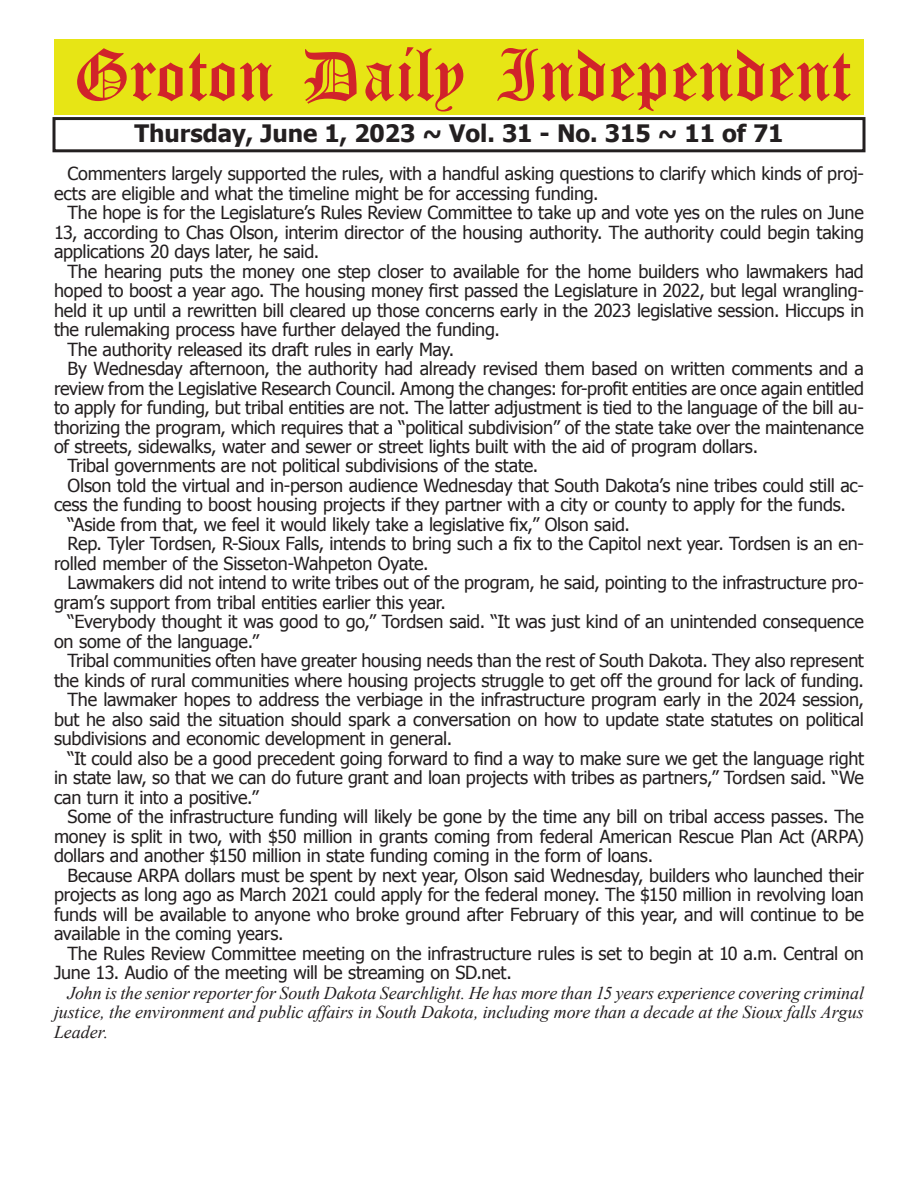
<style>
.page{position:relative;width:918px;height:1188px;background:#fff}
.page>*{position:absolute;margin:0;border:0;box-sizing:border-box;transform-origin:0 0}
.t1{font:54px "Old English Five";color:#d1232a}
.t2{font:700 24px "Tahoma";color:#231f20}
.t3{font:18px/19.5px "Tahoma";letter-spacing:-.01em;color:#231f20}
.t4{font:italic 18px/19.5px "Times New Roman";letter-spacing:-.005em;color:#231f20;text-align:justify}
</style>
<div class="page">
<div style="left:52px;top:117px;width:814px;height:35px;border:3px solid #231f20"></div>
<div style="left:54px;top:40px;width:810px;height:75px;background:#e7e515"></div>
<h1 class="t1" style="left:73px;top:50px;width:779px">Groton Daily Independent</h1>
<h2 class="t2" style="left:135px;top:116px;width:651px">Thursday, June 1, 2023 ~ Vol. 31 - No. 315 ~ 11 of 71</h2>
<p class="t3" style="left:54px;top:163px;width:812px;text-indent:14px">Commenters largely supported the rules, with a handful asking questions to clarify which kinds of proj&shy;ects are eligible and what the timeline might be for accessing funding.</p>
<p class="t3" style="left:54px;top:202px;width:812px;text-align:justify;text-indent:14px">The hope is for the Legislature’s Rules Review Committee to take up and vote yes on the rules on June 13, according to Chas Olson, interim director of the housing authority. The authority could begin taking applications 20 days later, he said.</p>
<p class="t3" style="left:68px;top:260px;width:798px">The hearing puts the money one step closer to available for the home builders who lawmakers had</p>
<p class="t3" style="left:54px;top:280px;width:812px">hoped to boost a year ago. The housing money first passed the Legislature in 2022, but legal wrangling-</p>
<p class="t3" style="left:54px;top:299px;width:812px">held it up until a rewritten bill cleared up those concerns early in the 2023 legislative session. Hiccups in</p>
<p class="t3" style="left:54px;top:319px;width:447px">the rulemaking process have further delayed the funding.</p>
<p class="t3" style="left:68px;top:338px;width:388px">The authority released its draft rules in early May.</p>
<p class="t3" style="left:68px;top:358px;width:798px">By Wednesday afternoon, the authority had already revised them based on written comments and a</p>
<p class="t3" style="left:54px;top:377px;width:812px">review from the Legislative Research Council. Among the changes: for-profit entities are once again entitled</p>
<p class="t3" style="left:54px;top:397px;width:812px">to apply for funding, but tribal entities are not. The latter adjustment is tied to the language of the bill au-</p>
<p class="t3" style="left:54px;top:416px;width:811px">thorizing the program, which requires that a “political subdivision” of the state take over the maintenance</p>
<p class="t3" style="left:54px;top:436px;width:706px">of streets, sidewalks, water and sewer or street lights built with the aid of program dollars.</p>
<p class="t3" style="left:68px;top:455px;width:472px">Tribal governments are not political subdivisions of the state.</p>
<p class="t3" style="left:68px;top:475px;width:798px">Olson told the virtual and in-person audience Wednesday that South Dakota’s nine tribes could still ac-</p>
<p class="t3" style="left:54px;top:494px;width:794px">cess the funding to boost housing projects if they partner with a city or county to apply for the funds.</p>
<p class="t3" style="left:68px;top:514px;width:564px">“Aside from that, we feel it would likely take a legislative fix,” Olson said.</p>
<p class="t3" style="left:68px;top:533px;width:798px">Rep. Tyler Tordsen, R-Sioux Falls, intends to bring such a fix to the Capitol next year. Tordsen is an en-</p>
<p class="t3" style="left:54px;top:553px;width:376px">rolled member of the Sisseton-Wahpeton Oyate.</p>
<p class="t3" style="left:68px;top:572px;width:798px">Lawmakers did not intend to write tribes out of the program, he said, pointing to the infrastructure pro-</p>
<p class="t3" style="left:54px;top:592px;width:393px">gram’s support from tribal entities earlier this year.</p>
<p class="t3" style="left:68px;top:611px;width:798px">“Everybody thought it was good to go,” Tordsen said. “It was just kind of an unintended consequence</p>
<p class="t3" style="left:54px;top:631px;width:207px">on some of the language.”</p>
<p class="t3" style="left:68px;top:650px;width:798px">Tribal communities often have greater housing needs than the rest of South Dakota. They also represent</p>
<p class="t3" style="left:54px;top:670px;width:812px">the kinds of rural communities where housing projects struggle to get off the ground for lack of funding.</p>
<p class="t3" style="left:68px;top:689px;width:798px">The lawmaker hopes to address the verbiage in the infrastructure program early in the 2024 session,</p>
<p class="t3" style="left:54px;top:709px;width:812px">but he also said the situation should spark a conversation on how to update state statutes on political</p>
<p class="t3" style="left:54px;top:728px;width:400px">subdivisions and economic development in general.</p>
<p class="t3" style="left:68px;top:748px;width:798px">“It could also be a good precedent going forward to find a way to make sure we get the language right</p>
<p class="t3" style="left:54px;top:767px;width:812px">in state law, so that we can do future grant and loan projects with tribes as partners,” Tordsen said. “We</p>
<p class="t3" style="left:54px;top:787px;width:206px">can turn it into a positive.”</p>
<p class="t3" style="left:68px;top:806px;width:798px">Some of the infrastructure funding will likely be gone by the time any bill on tribal access passes. The</p>
<p class="t3" style="left:54px;top:826px;width:812px">money is split in two, with $50 million in grants coming from federal American Rescue Plan Act (ARPA)</p>
<p class="t3" style="left:54px;top:845px;width:601px">dollars and another $150 million in state funding coming in the form of loans.</p>
<p class="t3" style="left:68px;top:865px;width:798px">Because ARPA dollars must be spent by next year, Olson said Wednesday, builders who launched their</p>
<p class="t3" style="left:54px;top:884px;width:812px">projects as long ago as March 2021 could apply for the federal money. The $150 million in revolving loan</p>
<p class="t3" style="left:54px;top:904px;width:812px">funds will be available to anyone who broke ground after February of this year, and will continue to be</p>
<p class="t3" style="left:54px;top:923px;width:231px">available in the coming years.</p>
<p class="t3" style="left:68px;top:943px;width:798px">The Rules Review Committee meeting on the infrastructure rules is set to begin at 10 a.m. Central on</p>
<p class="t3" style="left:54px;top:962px;width:459px">June 13. Audio of the meeting will be streaming on SD.net.</p>
<p class="t4" style="left:54px;top:983px;width:812px;text-indent:14px">John is the senior reporter for South Dakota Searchlight. He has more than 15 years experience covering criminal justice, the environment and public affairs in South Dakota, including more than a decade at the Sioux falls Argus Leader.</p>
</div>
